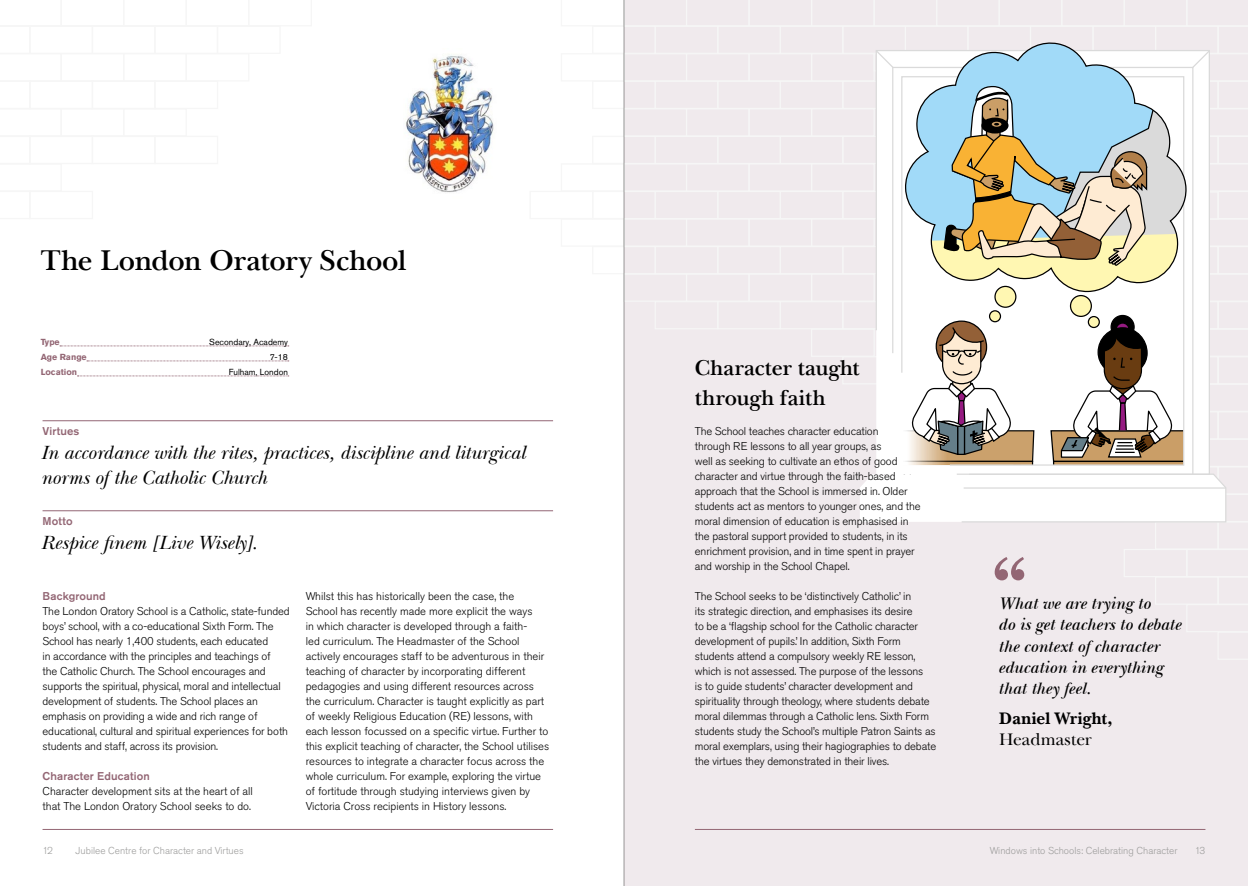
<style>
.page{position:relative;width:1248px;height:886px;background:#fff}
.page>*{position:absolute;margin:0;border:0;box-sizing:border-box;transform-origin:0 0}
.Section_Ttitle{font:600 30px "New Baskerville ITC Pro";letter-spacing:-.01em;color:#000}
.Virtues{font:600 22.5px/30px "New Baskerville ITC Pro";color:#000}
.Vision_Statement{font:italic 20px/25px "New Baskerville ITC Pro";letter-spacing:-.005em;color:#000}
.Staff_Quote{font:italic 600 17.5px/21.2px "New Baskerville ITC Pro";letter-spacing:.005em;color:#000}
.Staff_Quote-2{font:700 17.5px/21.2px "New Baskerville ITC Pro";letter-spacing:.01em;color:#000}
.Body_Copy{font:300 11.25px/15px "Akzidenz Grotesk Pro";letter-spacing:-.01em;color:#000}
.Standfirst{font:500 11.25px "Akzidenz Grotesk Pro";letter-spacing:.015em;color:#936674}
.t1{font:300 10px "Akzidenz Grotesk Pro";color:#9d9d9c}
.Body_Copy-2{font:8.75px "Akzidenz Grotesk Pro";color:#000}
.Body_Copy-3{font:700 8.75px "Akzidenz Grotesk Pro";color:#936674}
.s1{font-weight:400}
</style>
<div class="page">
<div style="left:624px;top:0;width:623px;height:886px;background:#f0eaed"></div>
<hr style="left:43px;top:829px;width:510px;height:1px;background:#936674">
<hr style="left:694px;top:829px;width:511px;height:1px;background:#936674">
<svg style="left:60px;top:346px;width:229px;height:1px"></svg>
<svg style="left:87px;top:361px;width:202px;height:1px"></svg>
<svg style="left:77px;top:376px;width:212px;height:1px"></svg>
<svg style="left:623px;top:0;width:624px;height:660px"></svg>
<hr style="left:43px;top:420px;width:510px;height:1px;background:#936674">
<hr style="left:43px;top:510px;width:510px;height:1px;background:#936674">
<img style="left:406px;top:55px;width:88px;height:138px">
<p class="Section_Ttitle" style="left:41px;top:243px;width:367px">The London Oratory School</p>
<p class="Body_Copy-3" style="left:41px;top:336px;width:20px">Type</p>
<p class="Body_Copy-2" style="left:209px;top:336px;width:80px">Secondary, Academy</p>
<p class="Body_Copy-3" style="left:41px;top:351px;width:47px">Age Range</p>
<p class="Body_Copy-2" style="left:270px;top:351px;width:20px">7-18</p>
<p class="Body_Copy-3" style="left:41px;top:366px;width:38px">Location</p>
<p class="Body_Copy-2" style="left:229px;top:366px;width:61px">Fulham, London</p>
<p class="Virtues" style="left:694px;top:353px;width:166px">Character taught through faith</p>
<p class="Body_Copy" style="left:694px;top:424px;width:227px">The School teaches character education<br>through RE lessons to all year groups, as<br>well as seeking to cultivate an ethos of good character and virtue through the faith-based approach that the School is immersed in. Older students act as mentors to younger ones, and the moral dimension of education is emphasised in the pastoral support provided to students, in its enrichment provision, and in time spent in prayer and worship in the School Chapel.</p>
<p class="Body_Copy" style="left:694px;top:589px;width:243px">The School seeks to be ‘distinctively Catholic’ in<br>its strategic direction, and emphasises its desire<br>to be a ‘flagship school for the Catholic character development of pupils.’ In addition, Sixth Form students attend a compulsory weekly RE lesson, which is not assessed. The purpose of the lessons<br>is to guide students’ character development and spirituality through theology, where students debate moral dilemmas through a Catholic lens. Sixth Form students study the School’s multiple Patron Saints as moral exemplars, using their hagiographies to debate the virtues they demonstrated in their lives.</p>
<p class="Staff_Quote" style="left:999px;top:593px;width:184px">What we are trying to<br>do is get teachers to debate the context of character education in everything that they feel.</p>
<p class="Standfirst" style="left:43px;top:424px;width:38px">Virtues</p>
<p class="Vision_Statement" style="left:41px;top:440px;width:486px">In accordance with the rites, practices, discipline and liturgical norms of the Catholic Church</p>
<p class="Standfirst" style="left:43px;top:514px;width:32px">Motto</p>
<p class="Vision_Statement" style="left:41px;top:530px;width:218px">Respice finem [Live Wisely].</p>
<p class="Standfirst" style="left:43px;top:589px;width:65px">Background</p>
<p class="Body_Copy" style="left:43px;top:604px;width:249px">The London Oratory School is a Catholic, state-funded boys’ school, with a co-educational Sixth Form. The School has nearly 1,400 students, each educated<br>in accordance with the principles and teachings of<br>the Catholic Church. The School encourages and supports the spiritual, physical, moral and intellectual development of students. The School places an emphasis on providing a wide and rich range of educational, cultural and spiritual experiences for both students and staff, across its provision.</p>
<p class="Standfirst" style="left:43px;top:769px;width:109px">Character Education</p>
<p class="Body_Copy" style="left:43px;top:784px;width:212px">Character development sits at the heart of all that The London Oratory School seeks to do.</p>
<p class="Body_Copy" style="left:306px;top:589px;width:245px">Whilst this has historically been the case, the<br>School has recently made more explicit the ways<br>in which character is developed through a faith-<br>led curriculum. The Headmaster of the School actively encourages staff to be adventurous in their teaching of character by incorporating different pedagogies and using different resources across the curriculum. Character is taught explicitly as part of weekly Religious Education (RE) lessons, with each lesson focussed on a specific virtue. Further to this explicit teaching of character, the School utilises resources to integrate a character focus across the whole curriculum. For example, exploring the virtue of fortitude through studying interviews given by Victoria Cross recipients in History lessons.</p>
<p class="Staff_Quote-2" style="left:999px;top:708px;width:115px">Daniel Wright,<br><span class="s1">Headmaster</span></p>
<p class="t1" style="left:42px;top:844px;width:12px">12</p>
<p class="t1" style="left:76px;top:844px;width:169px">Jubilee Centre for Character and Virtues</p>
<p class="t1" style="left:989px;top:844px;width:189px">Windows into Schools: Celebrating Character</p>
<p class="t1" style="left:1194px;top:844px;width:12px">13</p>
</div>
